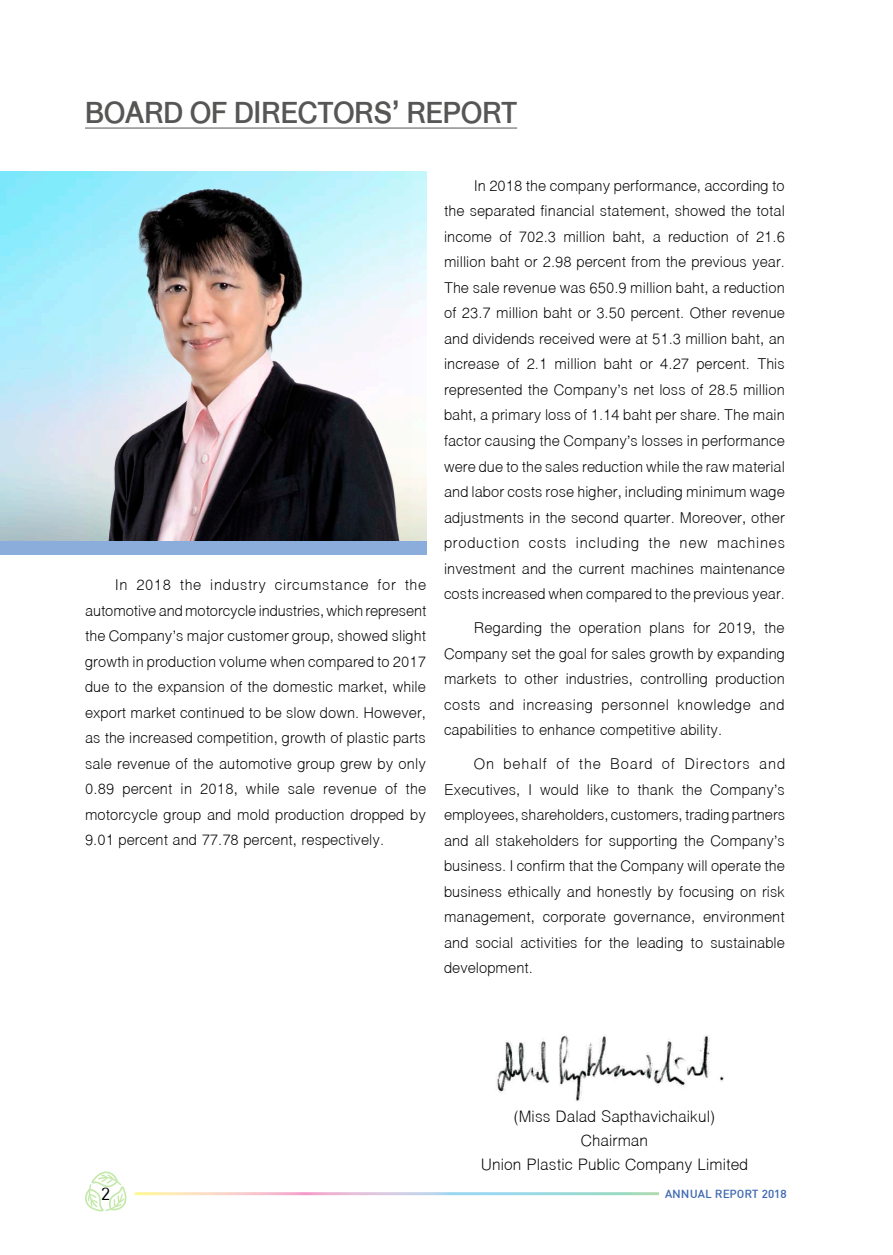
<style>
.page{position:relative;width:893px;height:1255px;background:#fff}
.page>*{position:absolute;margin:0;border:0;box-sizing:border-box;transform-origin:0 0}
.t1{font:500 45px "DB Heavent";color:#565655;scale:.9 1}
.t2{font:300 27px/24px "DB Thai Text X";color:#000;text-align:center}
.t3{font:300 25.5px/25.5px "DB Thai Text X";color:#000;text-align:justify}
.t4{font:24px "DB Ozone X";color:#000}
.t5{font:500 16.5px "DB Ozone X";color:#406ab2}
</style>
<div class="page">
<svg style="left:85px;top:1171px;width:42px;height:40px"></svg>
<hr style="left:85px;top:128px;width:432px;height:1px;background:#565655">
<img style="left:92px;top:172px;width:319px;height:369px">
<div style="left:0;top:541px;width:426px;height:14px;background:#8baddc"></div>
<img style="left:496px;top:1035px;width:228px;height:66px">
<h1 class="t1" style="left:85px;top:86px;width:482px">BOARD OF DIRECTORS’ REPORT</h1>
<p class="t3" style="left:85px;top:573px;width:343px;text-indent:30px">In 2018 the industry circumstance for the automotive and motorcycle industries, which represent the Company’s major customer group, showed slight growth in production volume when compared to 2017 due to the expansion of the domestic market, while export market continued to be slow down. However, as the increased competition, growth of plastic parts sale revenue of the automotive group grew by only 0.89 percent in 2018, while sale revenue of the motorcycle group and mold production dropped by 9.01 percent and 77.78 percent, respectively.</p>
<p class="t3" style="left:444px;top:174px;width:343px;text-indent:30px">In 2018 the company performance, according to the separated financial statement, showed the total income of 702.3 million baht, a reduction of 21.6 million baht or 2.98 percent from the previous year.<br>The sale revenue was 650.9 million baht, a reduction of 23.7 million baht or 3.50 percent. Other revenue and dividends received were at 51.3 million baht, an increase of 2.1 million baht or 4.27 percent. This represented the Company’s net loss of 28.5 million baht, a primary loss of 1.14 baht per share. The main factor causing the Company’s losses in performance were due to the sales reduction while the raw material and labor costs rose higher, including minimum wage adjustments in the second quarter. Moreover, other production costs including the new machines investment and the current machines maintenance costs increased when compared to the previous year.</p>
<p class="t3" style="left:444px;top:616px;width:342px;text-indent:30px">Regarding the operation plans for 2019, the Company set the goal for sales growth by expanding markets to other industries, controlling production costs and increasing personnel knowledge and capabilities to enhance competitive ability.</p>
<p class="t3" style="left:444px;top:752px;width:343px;text-indent:30px">On behalf of the Board of Directors and Executives, I would like to thank the Company’s employees, shareholders, customers, trading partners and all stakeholders for supporting the Company’s business. I confirm that the Company will operate the business ethically and honestly by focusing on risk management, corporate governance, environment and social activities for the leading to sustainable development.</p>
<p class="t2" style="left:481px;top:1105px;width:269px">(Miss Dalad Sapthavichaikul)<br>Chairman<br>Union Plastic Public Company Limited</p>
<p class="t4" style="left:101px;top:1180px;width:10px">2</p>
<p class="t5" style="left:665px;top:1184px;width:123px">ANNUAL REPORT 2018</p>
</div>
